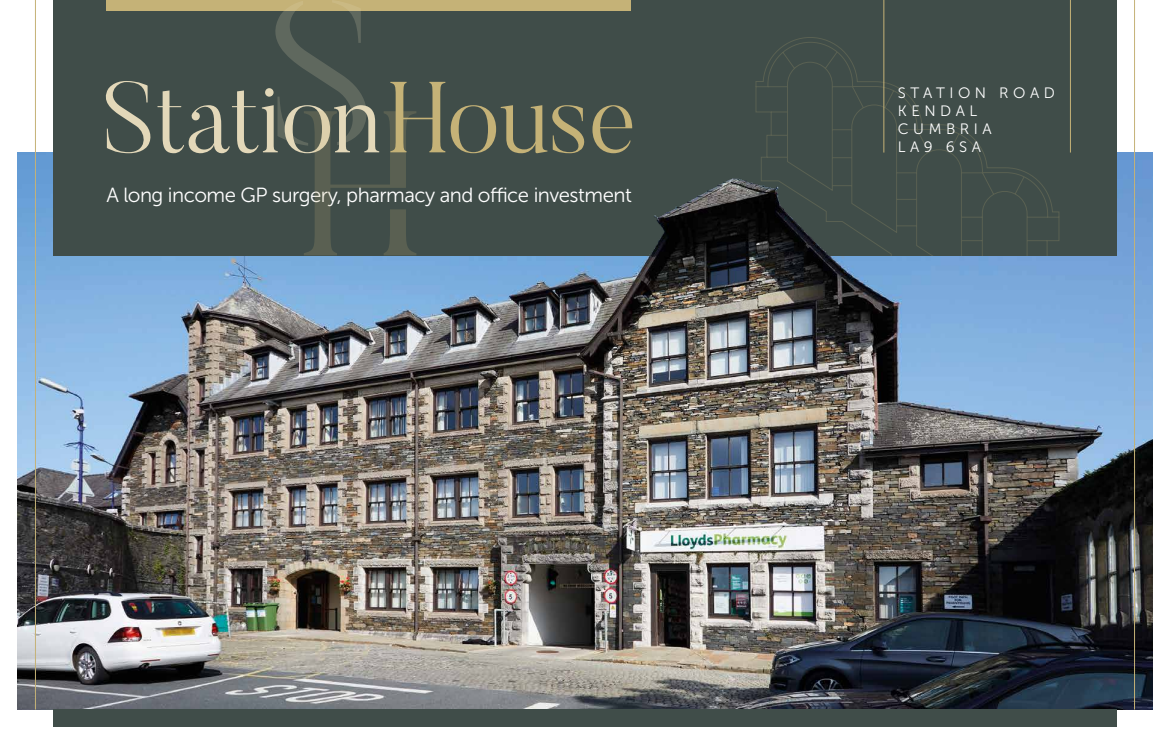
<style>
.page{position:relative;width:1170px;height:745px;background:#fff}
.page>*{position:absolute;margin:0;border:0;box-sizing:border-box;transform-origin:0 0}
.t1{font:300 100px "Butler";letter-spacing:-.01em;color:#e3d8b9}
.t2{font:20.38px "Museo Sans 300";letter-spacing:-.025em;color:#fff}
.t3{font:15px/18px "Museo Sans 300";letter-spacing:.3em;color:#fff}
.s1{color:#c5b277}
</style>
<div class="page">
<img style="left:18px;top:152px;width:1134px;height:557px">
<div style="left:53px;top:0;width:1063px;height:255px;background:#404d49"></div>
<div style="left:53px;top:709px;width:1063px;height:17px;background:#404d49"></div>
<div style="left:106px;top:0;width:525px;height:11px;background:#c5b277"></div>
<svg style="left:755px;top:37px;width:304px;height:218px"></svg>
<hr style="left:883px;top:0;width:1px;height:152px;background:#c5b277">
<hr style="left:1069px;top:0;width:1px;height:152px;background:#c5b277">
<img style="left:641px;top:167px;width:198px;height:141px">
<hr style="left:35px;top:0;width:1px;height:709px;background:#c5b277">
<hr style="left:1134px;top:0;width:1px;height:709px;background:#c5b277">
<svg style="left:275px;top:1px;width:141px;height:254px"></svg>
<h1 class="t1" style="left:102px;top:55px;width:535px">Station<span class="s1">House</span></h1>
<p class="t3" style="left:897px;top:84px;width:158px">STATION ROAD<br>KENDAL<br>CUMBRIA<br>LA9 6SA</p>
<p class="t2" style="left:106px;top:184px;width:527px">A long income GP surgery, pharmacy and office investment</p>
</div>
